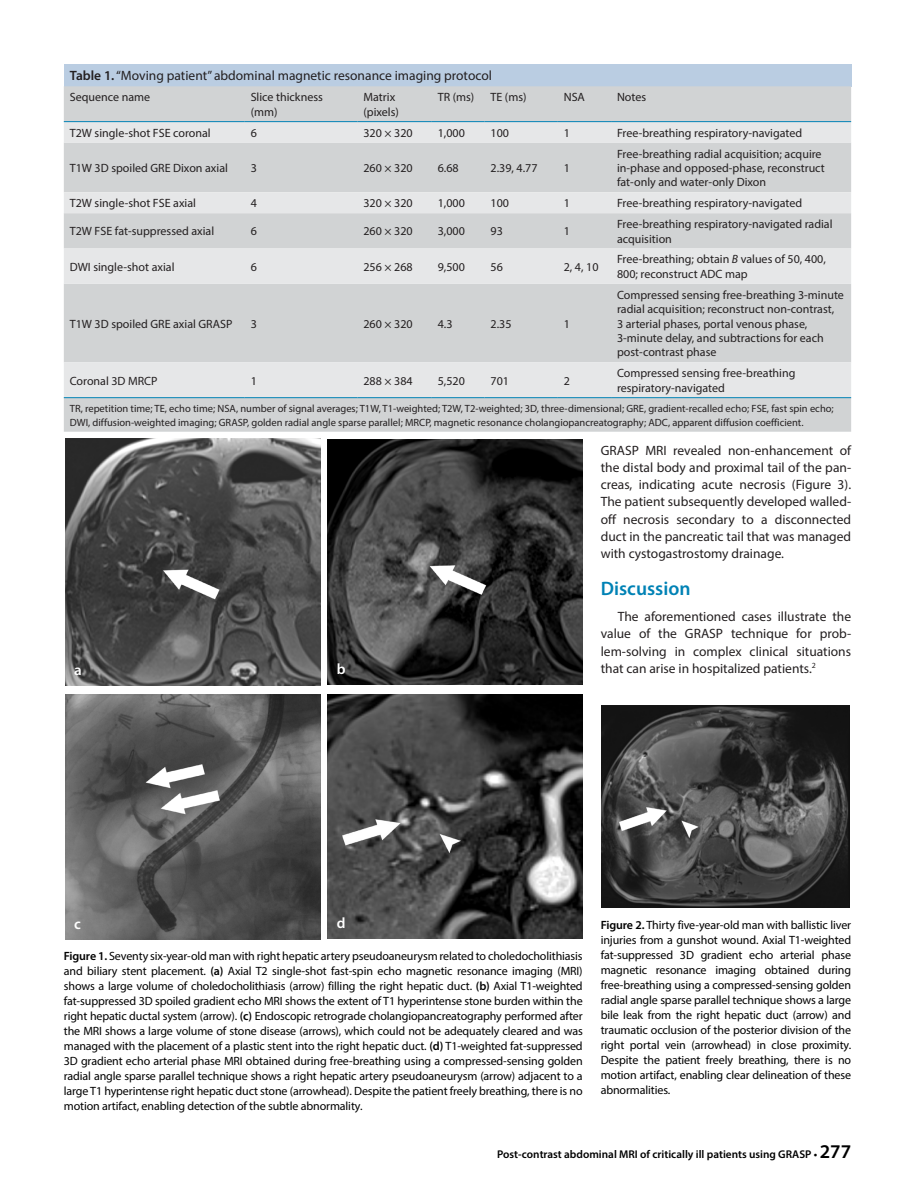
<style>
.page{position:relative;width:915px;height:1191px;background:#fff}
.page>*{position:absolute;margin:0;border:0;box-sizing:border-box;transform-origin:0 0}
.ANA_BASLIK{font:600 19.5px "Myriad Pro";color:#0082b5}
.RESİM-ALTI{font:600 15px "Myriad Pro";color:#fff}
.YAZI{font:13.5px/17.2px "Myriad Pro";color:#231f20;text-align:justify}
.TABLO-BASI{font:13.5px "Myriad Pro";color:#231f20}
.RESİM-ALTI-2{font:12px/15px "Myriad Pro";letter-spacing:-.01em;color:#000;text-align:justify}
.TABLO-YAZI{font:12px/14.4px "Myriad Pro";color:#231f20}
.TABLO-ARA{font:12px/14.4px "Myriad Pro";color:#231f20}
.t1{font:600 11.25px "Myriad Pro";color:#000}
.TABLO-ALTI{font:10.5px/14.2px "Myriad Pro";color:#231f20}
.s1{font-weight:600}
.s2{font-style:italic}
.s3{font-size:19.5px}
</style>
<div class="page">
<img style="left:65px;top:694px;width:255px;height:245px">
<img style="left:65px;top:439px;width:255px;height:246px">
<img style="left:327px;top:694px;width:255px;height:244px">
<img style="left:327px;top:439px;width:255px;height:245px">
<img style="left:601px;top:705px;width:248px;height:202px">
<div style="left:64px;top:64px;width:786px;height:22px;background:#bacde2"></div>
<div style="left:64px;top:86px;width:786px;height:346px;background:#d1d3d4"></div>
<svg style="left:64px;top:122px;width:786px;height:275px;background:#d9dbdc"></svg>
<hr style="left:64px;top:121px;width:181px;height:1px;background:#0181b4">
<hr style="left:245px;top:121px;width:112px;height:1px;background:#0181b4">
<hr style="left:357px;top:121px;width:74px;height:1px;background:#0181b4">
<hr style="left:431px;top:121px;width:53px;height:1px;background:#0181b4">
<hr style="left:484px;top:121px;width:73px;height:1px;background:#0181b4">
<hr style="left:557px;top:121px;width:54px;height:1px;background:#0181b4">
<hr style="left:611px;top:121px;width:239px;height:1px;background:#0181b4">
<hr style="left:64px;top:397px;width:181px;height:1px;background:#0082b5">
<hr style="left:245px;top:397px;width:112px;height:1px;background:#0082b5">
<hr style="left:357px;top:397px;width:74px;height:1px;background:#0082b5">
<hr style="left:431px;top:397px;width:53px;height:1px;background:#0082b5">
<hr style="left:484px;top:397px;width:73px;height:1px;background:#0082b5">
<hr style="left:557px;top:397px;width:54px;height:1px;background:#0082b5">
<hr style="left:611px;top:397px;width:239px;height:1px;background:#0082b5">
<p class="TABLO-BASI" style="left:70px;top:67px;width:423px"><span class="s1">Table 1.</span> “Moving patient” abdominal magnetic resonance imaging protocol</p>
<p class="TABLO-ARA" style="left:70px;top:90px;width:82px">Sequence name</p>
<p class="TABLO-ARA" style="left:250px;top:90px;width:74px">Slice thickness (mm)</p>
<p class="TABLO-ARA" style="left:363px;top:90px;width:37px">Matrix (pixels)</p>
<p class="TABLO-ARA" style="left:437px;top:90px;width:38px">TR (ms)</p>
<p class="TABLO-ARA" style="left:490px;top:90px;width:37px">TE (ms)</p>
<p class="TABLO-ARA" style="left:563px;top:90px;width:23px">NSA</p>
<p class="TABLO-ARA" style="left:616px;top:90px;width:31px">Notes</p>
<p class="TABLO-YAZI" style="left:70px;top:125px;width:142px">T2W single-shot FSE coronal</p>
<p class="TABLO-YAZI" style="left:250px;top:125px;width:8px">6</p>
<p class="TABLO-YAZI" style="left:363px;top:125px;width:51px">320 × 320</p>
<p class="TABLO-YAZI" style="left:437px;top:125px;width:29px">1,000</p>
<p class="TABLO-YAZI" style="left:490px;top:125px;width:20px">100</p>
<p class="TABLO-YAZI" style="left:563px;top:125px;width:8px">1</p>
<p class="TABLO-YAZI" style="left:616px;top:125px;width:186px">Free-breathing respiratory-navigated</p>
<p class="TABLO-YAZI" style="left:70px;top:160px;width:160px">T1W 3D spoiled GRE Dixon axial</p>
<p class="TABLO-YAZI" style="left:250px;top:160px;width:8px">3</p>
<p class="TABLO-YAZI" style="left:363px;top:160px;width:51px">260 × 320</p>
<p class="TABLO-YAZI" style="left:437px;top:160px;width:22px">6.68</p>
<p class="TABLO-YAZI" style="left:490px;top:160px;width:48px">2.39, 4.77</p>
<p class="TABLO-YAZI" style="left:563px;top:160px;width:8px">1</p>
<p class="TABLO-YAZI" style="left:616px;top:146px;width:209px">Free-breathing radial acquisition; acquire in-phase and opposed-phase, reconstruct fat-only and water-only Dixon</p>
<p class="TABLO-YAZI" style="left:70px;top:196px;width:128px">T2W single-shot FSE axial</p>
<p class="TABLO-YAZI" style="left:250px;top:196px;width:8px">4</p>
<p class="TABLO-YAZI" style="left:363px;top:196px;width:51px">320 × 320</p>
<p class="TABLO-YAZI" style="left:437px;top:196px;width:29px">1,000</p>
<p class="TABLO-YAZI" style="left:490px;top:196px;width:20px">100</p>
<p class="TABLO-YAZI" style="left:563px;top:196px;width:8px">1</p>
<p class="TABLO-YAZI" style="left:616px;top:196px;width:186px">Free-breathing respiratory-navigated</p>
<p class="TABLO-YAZI" style="left:70px;top:224px;width:146px">T2W FSE fat-suppressed axial</p>
<p class="TABLO-YAZI" style="left:250px;top:224px;width:8px">6</p>
<p class="TABLO-YAZI" style="left:363px;top:224px;width:51px">260 × 320</p>
<p class="TABLO-YAZI" style="left:437px;top:224px;width:29px">3,000</p>
<p class="TABLO-YAZI" style="left:490px;top:224px;width:14px">93</p>
<p class="TABLO-YAZI" style="left:563px;top:224px;width:8px">1</p>
<p class="TABLO-YAZI" style="left:616px;top:217px;width:217px">Free-breathing respiratory-navigated radial acquisition</p>
<p class="TABLO-YAZI" style="left:70px;top:259px;width:106px">DWI single-shot axial</p>
<p class="TABLO-YAZI" style="left:250px;top:259px;width:8px">6</p>
<p class="TABLO-YAZI" style="left:363px;top:259px;width:51px">256 × 268</p>
<p class="TABLO-YAZI" style="left:437px;top:259px;width:29px">9,500</p>
<p class="TABLO-YAZI" style="left:490px;top:259px;width:14px">56</p>
<p class="TABLO-YAZI" style="left:563px;top:259px;width:36px">2, 4, 10</p>
<p class="TABLO-YAZI" style="left:616px;top:252px;width:210px">Free-breathing; obtain <span class="s2">B</span> values of 50, 400,<br>800; reconstruct ADC map</p>
<p class="TABLO-YAZI" style="left:70px;top:316px;width:164px">T1W 3D spoiled GRE axial GRASP</p>
<p class="TABLO-YAZI" style="left:250px;top:316px;width:8px">3</p>
<p class="TABLO-YAZI" style="left:363px;top:316px;width:51px">260 × 320</p>
<p class="TABLO-YAZI" style="left:437px;top:316px;width:16px">4.3</p>
<p class="TABLO-YAZI" style="left:490px;top:316px;width:22px">2.35</p>
<p class="TABLO-YAZI" style="left:563px;top:316px;width:8px">1</p>
<p class="TABLO-YAZI" style="left:616px;top:287px;width:228px">Compressed sensing free-breathing 3-minute radial acquisition; reconstruct non-contrast,<br>3 arterial phases, portal venous phase, 3-minute delay, and subtractions for each post-contrast phase</p>
<p class="TABLO-YAZI" style="left:70px;top:373px;width:89px">Coronal 3D MRCP</p>
<p class="TABLO-YAZI" style="left:250px;top:373px;width:8px">1</p>
<p class="TABLO-YAZI" style="left:363px;top:373px;width:51px">288 × 384</p>
<p class="TABLO-YAZI" style="left:437px;top:373px;width:29px">5,520</p>
<p class="TABLO-YAZI" style="left:490px;top:373px;width:20px">701</p>
<p class="TABLO-YAZI" style="left:563px;top:373px;width:8px">2</p>
<p class="TABLO-YAZI" style="left:616px;top:366px;width:180px">Compressed sensing free-breathing respiratory-navigated</p>
<p class="TABLO-ALTI" style="left:70px;top:401px;width:765px">TR, repetition time; TE, echo time; NSA, number of signal averages; T1W, T1-weighted; T2W, T2-weighted; 3D, three-dimensional; GRE, gradient-recalled echo; FSE, fast spin echo;<br>DWI, diffusion-weighted imaging; GRASP, golden radial angle sparse parallel; MRCP, magnetic resonance cholangiopancreatography; ADC, apparent diffusion coefficient.</p>
<p class="RESİM-ALTI" style="left:74px;top:660px;width:9px">a</p>
<p class="RESİM-ALTI" style="left:336px;top:659px;width:10px">b</p>
<p class="YAZI" style="left:600px;top:441px;width:252px">GRASP MRI revealed non-enhancement of the distal body and proximal tail of the pan&shy;creas, indicating acute necrosis (Figure 3).<br>The patient subsequently developed walled&shy;off necrosis secondary to a disconnected duct in the pancreatic tail that was managed with cystogastrostomy drainage.</p>
<p class="ANA_BASLIK" style="left:600px;top:575px;width:91px">Discussion</p>
<p class="YAZI" style="left:600px;top:608px;width:252px;text-indent:17px">The aforementioned cases illustrate the value of the GRASP technique for prob&shy;lem-solving in complex clinical situations that can arise in hospitalized patients.<sup>2</sup></p>
<p class="RESİM-ALTI" style="left:74px;top:914px;width:8px">c</p>
<p class="RESİM-ALTI" style="left:336px;top:913px;width:10px">d</p>
<p class="RESİM-ALTI-2" style="left:64px;top:948px;width:520px"><span class="s1">Figure 1.</span> Seventy six-year-old man with right hepatic artery pseudoaneurysm related to choledocholithiasis and biliary stent placement. <span class="s1">(a)</span> Axial T2 single-shot fast-spin echo magnetic resonance imaging (MRI) shows a large volume of choledocholithiasis (arrow) filling the right hepatic duct. <span class="s1">(b)</span> Axial T1-weighted fat-suppressed 3D spoiled gradient echo MRI shows the extent of T1 hyperintense stone burden within the right hepatic ductal system (arrow). <span class="s1">(c)</span> Endoscopic retrograde cholangiopancreatography performed after the MRI shows a large volume of stone disease (arrows), which could not be adequately cleared and was managed with the placement of a plastic stent into the right hepatic duct. <span class="s1">(d)</span> T1-weighted fat-suppressed 3D gradient echo arterial phase MRI obtained during free-breathing using a compressed-sensing golden radial angle sparse parallel technique shows a right hepatic artery pseudoaneurysm (arrow) adjacent to a large T1 hyperintense right hepatic duct stone (arrowhead). Despite the patient freely breathing, there is no motion artifact, enabling detection of the subtle abnormality.</p>
<p class="RESİM-ALTI-2" style="left:600px;top:917px;width:252px"><span class="s1">Figure 2.</span> Thirty five-year-old man with ballistic liver injuries from a gunshot wound. Axial T1-weighted fat-suppressed 3D gradient echo arterial phase magnetic resonance imaging obtained during free-breathing using a compressed-sensing golden radial angle sparse parallel technique shows a large bile leak from the right hepatic duct (arrow) and traumatic occlusion of the posterior division of the right portal vein (arrowhead) in close proximity.<br>Despite the patient freely breathing, there is no motion artifact, enabling clear delineation of these abnormalities.</p>
<p class="t1" style="left:497px;top:1146px;width:355px">Post-contrast abdominal MRI of critically ill patients using GRASP • <span class="s3">277</span></p>
</div>
